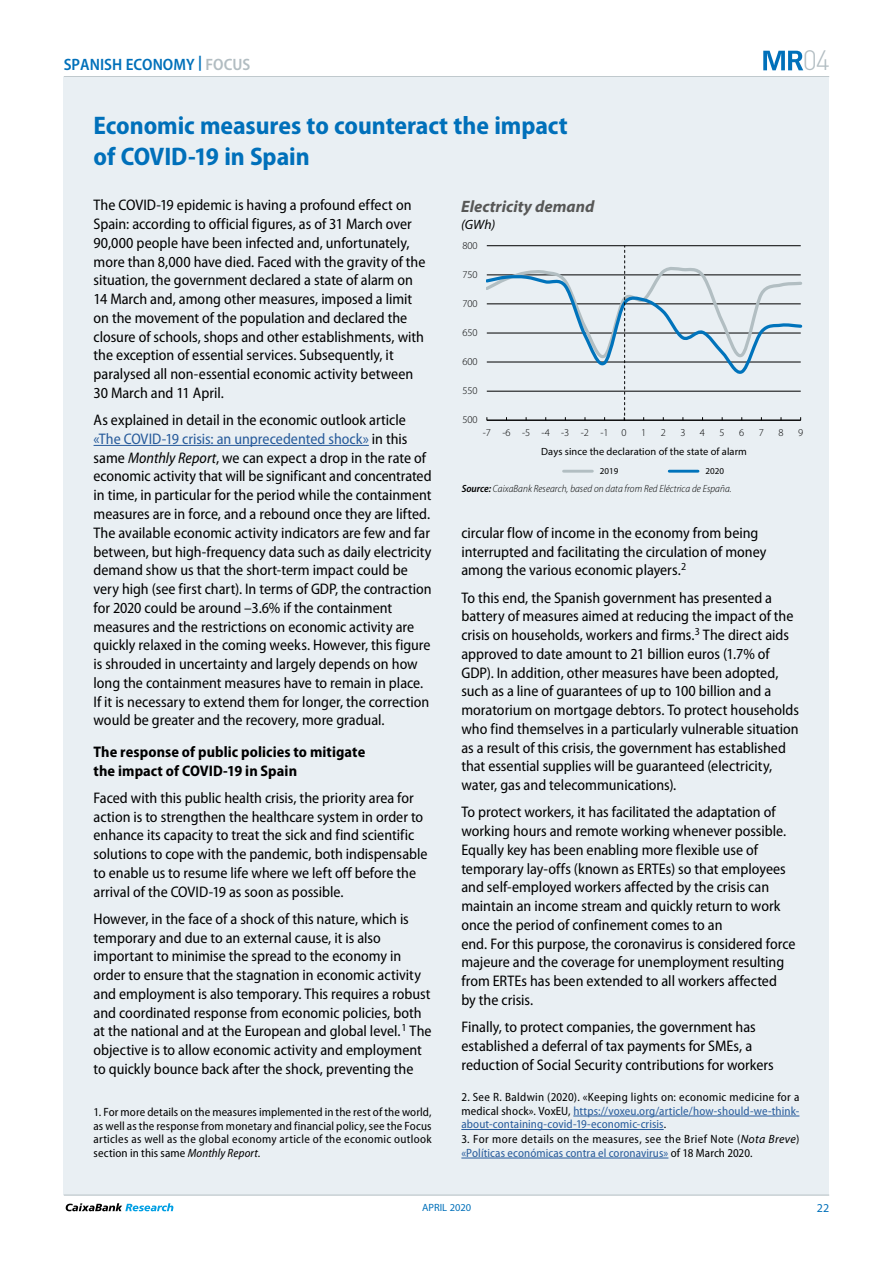
<style>
.page{position:relative;width:893px;height:1263px;background:#fff}
.page>*{position:absolute;margin:0;border:0;box-sizing:border-box;transform-origin:0 0}
.t1{font:300 27.6px "DIN Pro";color:#b2bdc2}
.t2{font:700 semi-condensed 25.5px/30.6px "Myriad Pro";letter-spacing:-.005em;color:#0070ba}
.t3{font:600 semi-condensed 16.5px "Myriad Pro";color:#0070ba}
.t4{font:italic 700 16.5px "Myriad Pro";letter-spacing:.005em;color:#575756}
.t5{font:semi-condensed 15.3px/18.8px "Myriad Pro";color:#000}
.t6{font:700 semi-condensed 15.3px/18.8px "Myriad Pro";letter-spacing:.005em;color:#000}
.t7{font:italic 13.5px "Myriad Pro";color:#000}
.t8{font:semi-condensed 12px/13.5px "Myriad Pro";letter-spacing:.02em;color:#000;text-align:justify}
.t9{font:semi-condensed 12px/13.5px "Myriad Pro";letter-spacing:.01em;color:#275b9b;text-align:justify}
.t10{font:12px "Myriad Pro";color:#0070ba}
.t11{font:italic 300 semi-condensed 10.5px "Myriad Pro";letter-spacing:.005em;color:#000}
.t12{font:300 10.5px "Myriad Pro";letter-spacing:-.005em;color:#000}
.t13{font:10.5px "Myriad Pro";letter-spacing:.005em;color:#000}
.t14{font:10.5px "Myriad Pro";color:#0070ba}
.t15{font:9px "Myriad Pro";letter-spacing:.005em;color:#000}
.s1{color:#b2bdc2}
.s2{color:#275b9b}
.s3{font-style:italic}
.s4{font-weight:600}
.s5{color:#000}
.s6{font-style:italic;font-stretch:normal}
</style>
<div class="page">
<hr style="left:64px;top:76px;width:765px;height:1px;background:#b2bdc2">
<div style="left:64px;top:77px;width:765px;height:1118px;background:#e9eff3"></div>
<hr style="left:64px;top:1195px;width:765px;height:1px;background:#b2bdc2">
<svg style="left:66px;top:1203px;width:107px;height:8px"></svg>
<svg style="left:763px;top:51px;width:40px;height:19px"></svg>
<hr style="left:573px;top:1116px;width:226px;height:1px;background:#275b9b">
<hr style="left:461px;top:1129px;width:203px;height:1px;background:#275b9b">
<hr style="left:461px;top:1158px;width:207px;height:1px;background:#275b9b">
<hr style="left:94px;top:445px;width:275px;height:1px;background:#275b9b">
<hr style="left:487px;top:245px;width:314px;height:1px;background:#000">
<hr style="left:487px;top:420px;width:314px;height:1px;background:#000">
<hr style="left:564px;top:470px;width:28px;height:3px;background:#b2bec2">
<hr style="left:669px;top:470px;width:29px;height:3px;background:#0073bb">
<svg style="left:486px;top:246px;width:316px;height:174px"></svg>
<p class="t3" style="left:64px;top:55px;width:188px">SPANISH ECONOMY <sup>|</sup> <span class="s1">FOCUS</span></p>
<h2 class="t2" style="left:94px;top:110px;width:476px">Economic measures to counteract the impact of COVID-19 in Spain</h2>
<h1 class="t1" style="left:803px;top:39px;width:29px">04</h1>
<p class="t5" style="left:94px;top:196px;width:334px">The COVID-19 epidemic is having a profound effect on Spain: according to official figures, as of 31 March over 90,000 people have been infected and, unfortunately, more than 8,000 have died. Faced with the gravity of the situation, the government declared a state of alarm on 14 March and, among other measures, imposed a limit on the movement of the population and declared the closure of schools, shops and other establishments, with the exception of essential services. Subsequently, it paralysed all non-essential economic activity between 30 March and 11 April.</p>
<p class="t5" style="left:94px;top:411px;width:340px">As explained in detail in the economic outlook article <span class="s2">«The COVID-19 crisis: an unprecedented shock»</span> in this same <span class="s3">Monthly Report</span>, we can expect a drop in the rate of economic activity that will be significant and concentrated in time, in particular for the period while the containment measures are in force, and a rebound once they are lifted.<br>The available economic activity indicators are few and far between, but high-frequency data such as daily electricity demand show us that the short-term impact could be very high (see first chart). In terms of GDP, the contraction for 2020 could be around –3.6% if the containment measures and the restrictions on economic activity are quickly relaxed in the coming weeks. However, this figure is shrouded in uncertainty and largely depends on how long the containment measures have to remain in place.<br>If it is necessary to extend them for longer, the correction would be greater and the recovery, more gradual.</p>
<p class="t6" style="left:94px;top:742px;width:273px">The response of public policies to mitigate the impact of COVID-19 in Spain</p>
<p class="t5" style="left:94px;top:789px;width:336px">Faced with this public health crisis, the priority area for action is to strengthen the healthcare system in order to enhance its capacity to treat the sick and find scientific solutions to cope with the pandemic, both indispensable to enable us to resume life where we left off before the arrival of the COVID-19 as soon as possible.</p>
<p class="t5" style="left:94px;top:910px;width:340px">However, in the face of a shock of this nature, which is temporary and due to an external cause, it is also important to minimise the spread to the economy in order to ensure that the stagnation in economic activity and employment is also temporary. This requires a robust and coordinated response from economic policies, both at the national and at the European and global level.<sup>1</sup> The objective is to allow economic activity and employment to quickly bounce back after the shock, preventing the</p>
<p class="t8" style="left:94px;top:1106px;width:340px">1. For more details on the measures implemented in the rest of the world, as well as the response from monetary and financial policy, see the Focus articles as well as the global economy article of the economic outlook section in this same <span class="s3">Monthly Report</span>.</p>
<p class="t4" style="left:461px;top:196px;width:135px">Electricity demand</p>
<p class="t7" style="left:461px;top:216px;width:36px">(GWh)</p>
<p class="t12" style="left:462px;top:240px;width:17px">800</p>
<p class="t12" style="left:462px;top:269px;width:17px">750</p>
<p class="t12" style="left:462px;top:298px;width:17px">700</p>
<p class="t12" style="left:462px;top:327px;width:17px">650</p>
<p class="t12" style="left:462px;top:356px;width:17px">600</p>
<p class="t12" style="left:462px;top:385px;width:17px">550</p>
<p class="t12" style="left:462px;top:414px;width:17px">500</p>
<p class="t12" style="left:483px;top:427px;width:145px">-7 -6 -5 -4 -3 -2 -1 0</p>
<p class="t12" style="left:641px;top:427px;width:7px">1</p>
<p class="t12" style="left:661px;top:427px;width:7px">2</p>
<p class="t12" style="left:680px;top:427px;width:7px">3</p>
<p class="t12" style="left:700px;top:427px;width:7px">4</p>
<p class="t12" style="left:720px;top:427px;width:7px">5</p>
<p class="t12" style="left:739px;top:427px;width:7px">6</p>
<p class="t12" style="left:759px;top:427px;width:7px">7</p>
<p class="t12" style="left:778px;top:427px;width:7px">8</p>
<p class="t12" style="left:798px;top:427px;width:7px">9</p>
<p class="t13" style="left:541px;top:445px;width:207px">Days since the declaration of the state of alarm</p>
<p class="t15" style="left:600px;top:465px;width:20px">2019</p>
<p class="t15" style="left:705px;top:465px;width:20px">2020</p>
<p class="t11" style="left:462px;top:483px;width:271px"><span class="s4">Source:</span> CaixaBank Research, based on data from Red Eléctrica de España.</p>
<p class="t5" style="left:461px;top:524px;width:307px">circular flow of income in the economy from being interrupted and facilitating the circulation of money among the various economic players.<sup>2</sup></p>
<p class="t5" style="left:461px;top:588px;width:339px">To this end, the Spanish government has presented a battery of measures aimed at reducing the impact of the crisis on households, workers and firms.<sup>3</sup> The direct aids approved to date amount to 21 billion euros (1.7% of GDP). In addition, other measures have been adopted, such as a line of guarantees of up to 100 billion and a moratorium on mortgage debtors. To protect households who find themselves in a particularly vulnerable situation as a result of this crisis, the government has established that essential supplies will be guaranteed (electricity, water, gas and telecommunications).</p>
<p class="t5" style="left:461px;top:803px;width:336px">To protect workers, it has facilitated the adaptation of working hours and remote working whenever possible.<br>Equally key has been enabling more flexible use of temporary lay-offs (known as ERTEs) so that employees and self-employed workers affected by the crisis can maintain an income stream and quickly return to work once the period of confinement comes to an<br>end. For this purpose, the coronavirus is considered force majeure and the coverage for unemployment resulting from ERTEs has been extended to all workers affected<br>by the crisis.</p>
<p class="t5" style="left:461px;top:1018px;width:314px">Finally, to protect companies, the government has established a deferral of tax payments for SMEs, a reduction of Social Security contributions for workers</p>
<p class="t9" style="left:461px;top:1091px;width:340px"><span class="s5">2. See R. Baldwin (2020). «Keeping lights on: economic medicine for a medical shock». VoxEU,</span> https://voxeu.org/article/how-should-we-think&shy;about-containing-covid-19-economic-crisis<span class="s5">.</span></p>
<p class="t8" style="left:461px;top:1133px;width:340px">3. For more details on the measures, see the Brief Note (<span class="s6">Nota Breve</span>) <span class="s2">«Políticas económicas contra el coronavirus»</span> of 18 March 2020.</p>
<p class="t14" style="left:422px;top:1201px;width:51px">APRIL 2020</p>
<p class="t10" style="left:817px;top:1201px;width:14px">22</p>
</div>
